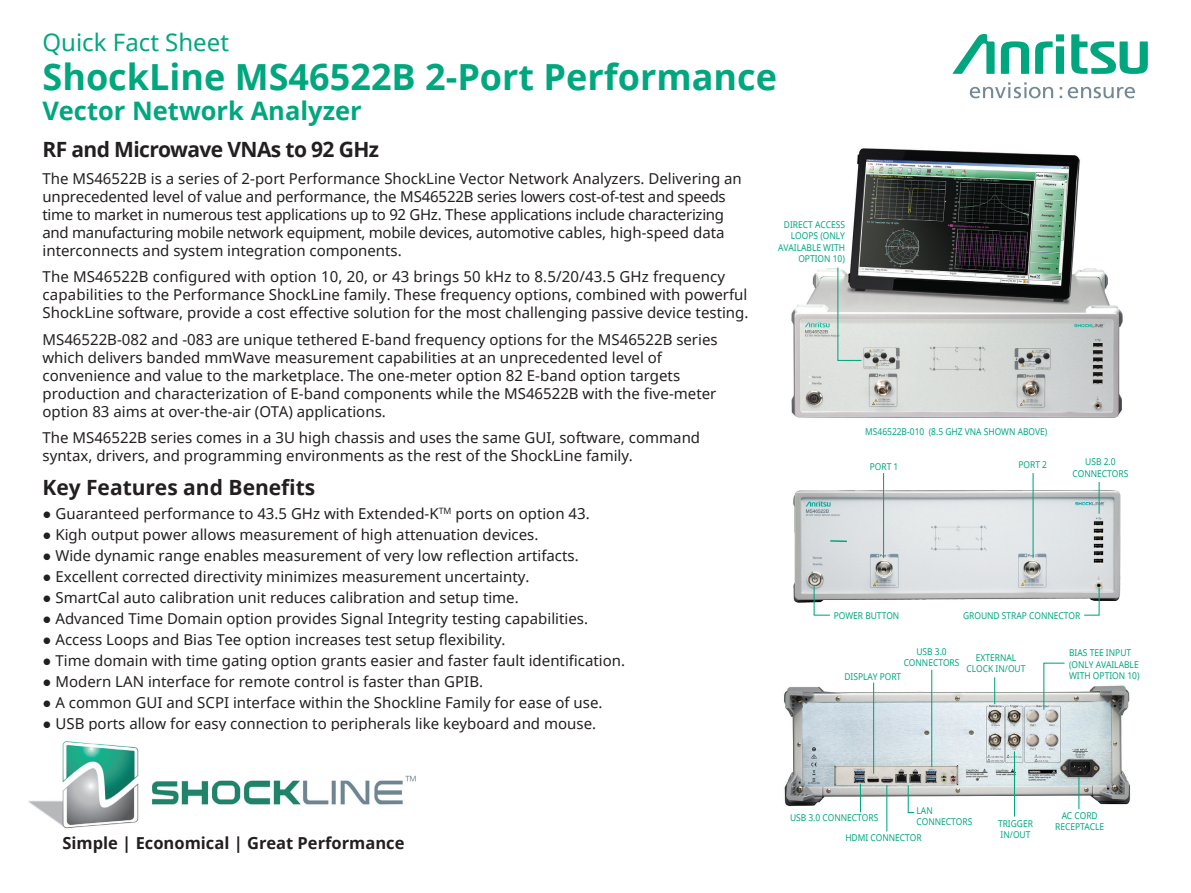
<style>
.page{position:relative;width:1191px;height:893px;background:#fff}
.page>*{position:absolute;margin:0;border:0;box-sizing:border-box;transform-origin:0 0}
.Part_Number_Head{font:700 36px "Noto Sans";color:#00a77e}
.Part_Number_SubHea{font:700 25.5px "Noto Sans";color:#00a77e}
.Quick_Fact_Sheet{font:24px "Noto Sans";color:#00a77e}
.Head1{font:700 21px "Noto Sans";letter-spacing:-.03em;color:#231f20}
.Head1-2{font:700 21px "Noto Sans";color:#231f20}
.t1{font:700 16.5px "Noto Sans";color:#231f20}
.Body_Text_10_12_No{font:15px/18px "Noto Sans";color:#231f20}
.Call-0uts_all_caps{font:9.3px/11.2px "Noto Sans";color:#00a77e;text-align:center;scale:.9 1}
</style>
<div class="page">
<svg style="left:952px;top:34px;width:195px;height:40px"></svg>
<svg style="left:969px;top:82px;width:84px;height:16px"></svg>
<svg style="left:1059px;top:87px;width:76px;height:11px"></svg>
<img style="left:791px;top:148px;width:332px;height:270px">
<img style="left:793px;top:485px;width:328px;height:118px">
<img style="left:784px;top:681px;width:346px;height:128px">
<svg style="left:830px;top:540px;width:17px;height:2px"></svg>
<hr style="left:883px;top:473px;width:1px;height:85px;background:#00a77e">
<hr style="left:1032px;top:473px;width:1px;height:85px;background:#00a77e">
<hr style="left:1098px;top:482px;width:1px;height:32px;background:#00a77e">
<svg style="left:813px;top:585px;width:18px;height:31px"></svg>
<svg style="left:1083px;top:586px;width:17px;height:30px"></svg>
<hr style="left:873px;top:682px;width:1px;height:92px;background:#00a77e">
<hr style="left:931px;top:670px;width:1px;height:97px;background:#00a77e">
<svg style="left:994px;top:677px;width:1px;height:27px"></svg>
<hr style="left:1014px;top:751px;width:1px;height:65px;background:#00a77e">
<svg style="left:907px;top:784px;width:8px;height:30px"></svg>
<hr style="left:886px;top:785px;width:1px;height:46px;background:#00a77e">
<svg style="left:860px;top:784px;width:1px;height:28px"></svg>
<hr style="left:1078px;top:777px;width:1px;height:32px;background:#00a77e">
<img style="left:28px;top:741px;width:388px;height:88px">
<svg style="left:837px;top:266px;width:25px;height:95px"></svg>
<svg style="left:1042px;top:662px;width:23px;height:49px"></svg>
<p class="Quick_Fact_Sheet" style="left:43px;top:26px;width:188px">Quick Fact Sheet</p>
<p class="Part_Number_Head" style="left:43px;top:52px;width:736px">ShockLine MS46522B 2-Port Performance</p>
<p class="Part_Number_SubHea" style="left:43px;top:93px;width:321px">Vector Network Analyzer</p>
<p class="Head1" style="left:43px;top:135px;width:338px">RF and Microwave VNAs to 92 GHz</p>
<p class="Body_Text_10_12_No" style="left:43px;top:169px;width:701px">The MS46522B is a series of 2-port Performance ShockLine Vector Network Analyzers. Delivering an unprecedented level of value and performance, the MS46522B series lowers cost-of-test and speeds time to market in numerous test applications up to 92 GHz. These applications include characterizing and manufacturing mobile network equipment, mobile devices, automotive cables, high-speed data interconnects and system integration components.</p>
<p class="Body_Text_10_12_No" style="left:43px;top:267px;width:707px">The MS46522B configured with option 10, 20, or 43 brings 50 kHz to 8.5/20/43.5 GHz frequency capabilities to the Performance ShockLine family. These frequency options, combined with powerful<br>ShockLine software, provide a cost effective solution for the most challenging passive device testing.</p>
<p class="Body_Text_10_12_No" style="left:43px;top:330px;width:676px">MS46522B-082 and -083 are unique tethered E-band frequency options for the MS46522B series which delivers banded mmWave measurement capabilities at an unprecedented level of convenience and value to the marketplace. The one-meter option 82 E-band option targets production and characterization of E-band components while the MS46522B with the five-meter option 83 aims at over-the-air (OTA) applications.</p>
<p class="Body_Text_10_12_No" style="left:43px;top:428px;width:659px">The MS46522B series comes in a 3U high chassis and uses the same GUI, software, command syntax, drivers, and programming environments as the rest of the ShockLine family.</p>
<p class="Head1-2" style="left:43px;top:472px;width:274px">Key Features and Benefits</p>
<p class="Body_Text_10_12_No" style="left:43px;top:504px;width:549px">● Guaranteed performance to 43.5 GHz with Extended-K<sup>TM</sup> ports on option 43.</p>
<p class="Body_Text_10_12_No" style="left:43px;top:525px;width:497px">● Kigh output power allows measurement of high attenuation devices.</p>
<p class="Body_Text_10_12_No" style="left:43px;top:546px;width:538px">● Wide dynamic range enables measurement of very low reflection artifacts.</p>
<p class="Body_Text_10_12_No" style="left:43px;top:567px;width:488px">● Excellent corrected directivity minimizes measurement uncertainty.</p>
<p class="Body_Text_10_12_No" style="left:43px;top:588px;width:478px">● SmartCal auto calibration unit reduces calibration and setup time.</p>
<p class="Body_Text_10_12_No" style="left:43px;top:609px;width:547px">● Advanced Time Domain option provides Signal Integrity testing capabilities.</p>
<p class="Body_Text_10_12_No" style="left:43px;top:630px;width:464px">● Access Loops and Bias Tee option increases test setup flexibility.</p>
<p class="Body_Text_10_12_No" style="left:43px;top:651px;width:584px">● Time domain with time gating option grants easier and faster fault identification.</p>
<p class="Body_Text_10_12_No" style="left:43px;top:672px;width:442px">● Modern LAN interface for remote control is faster than GPIB.</p>
<p class="Body_Text_10_12_No" style="left:43px;top:693px;width:561px">● A common GUI and SCPI interface within the Shockline Family for ease of use.</p>
<p class="Body_Text_10_12_No" style="left:43px;top:714px;width:555px">● USB ports allow for easy connection to peripherals like keyboard and mouse.</p>
<p class="Call-0uts_all_caps" style="left:778px;top:219px;width:76px;text-align:right">DIRECT ACCESS<br>LOOPS (ONLY<br>AVAILABLE WITH<br>OPTION 10)</p>
<p class="Call-0uts_all_caps" style="left:865px;top:426px;width:204px">MS46522B-010 (8.5 GHZ VNA SHOWN ABOVE)</p>
<p class="Call-0uts_all_caps" style="left:869px;top:461px;width:33px">PORT 1</p>
<p class="Call-0uts_all_caps" style="left:1018px;top:459px;width:33px">PORT 2</p>
<p class="Call-0uts_all_caps" style="left:1072px;top:456px;width:63px">USB 2.0<br>CONNECTORS</p>
<p class="Call-0uts_all_caps" style="left:833px;top:609px;width:74px">POWER BUTTON</p>
<p class="Call-0uts_all_caps" style="left:963px;top:609px;width:132px">GROUND STRAP CONNECTOR</p>
<p class="Call-0uts_all_caps" style="left:916px;top:645px;width:35px">USB 3.0</p>
<p class="Call-0uts_all_caps" style="left:903px;top:657px;width:63px">CONNECTORS</p>
<p class="Call-0uts_all_caps" style="left:1069px;top:647px;width:80px;text-align:left">BIAS TEE INPUT (ONLY AVAILABLE<br>WITH OPTION 10)</p>
<p class="Call-0uts_all_caps" style="left:975px;top:651px;width:46px">EXTERNAL</p>
<p class="Call-0uts_all_caps" style="left:966px;top:663px;width:67px">CLOCK IN/OUT</p>
<p class="Call-0uts_all_caps" style="left:844px;top:670px;width:65px">DISPLAY PORT</p>
<p class="t1" style="left:62px;top:831px;width:343px">Simple | Economical | Great Performance</p>
<p class="Call-0uts_all_caps" style="left:790px;top:812px;width:100px">USB 3.0 CONNECTORS</p>
<p class="Call-0uts_all_caps" style="left:916px;top:805px;width:20px">LAN</p>
<p class="Call-0uts_all_caps" style="left:916px;top:816px;width:63px">CONNECTORS</p>
<p class="Call-0uts_all_caps" style="left:845px;top:832px;width:86px">HDMI CONNECTOR</p>
<p class="Call-0uts_all_caps" style="left:998px;top:817px;width:40px">TRIGGER</p>
<p class="Call-0uts_all_caps" style="left:1000px;top:829px;width:35px">IN/OUT</p>
<p class="Call-0uts_all_caps" style="left:1061px;top:810px;width:42px">AC CORD</p>
<p class="Call-0uts_all_caps" style="left:1055px;top:821px;width:56px">RECEPTACLE</p>
</div>
